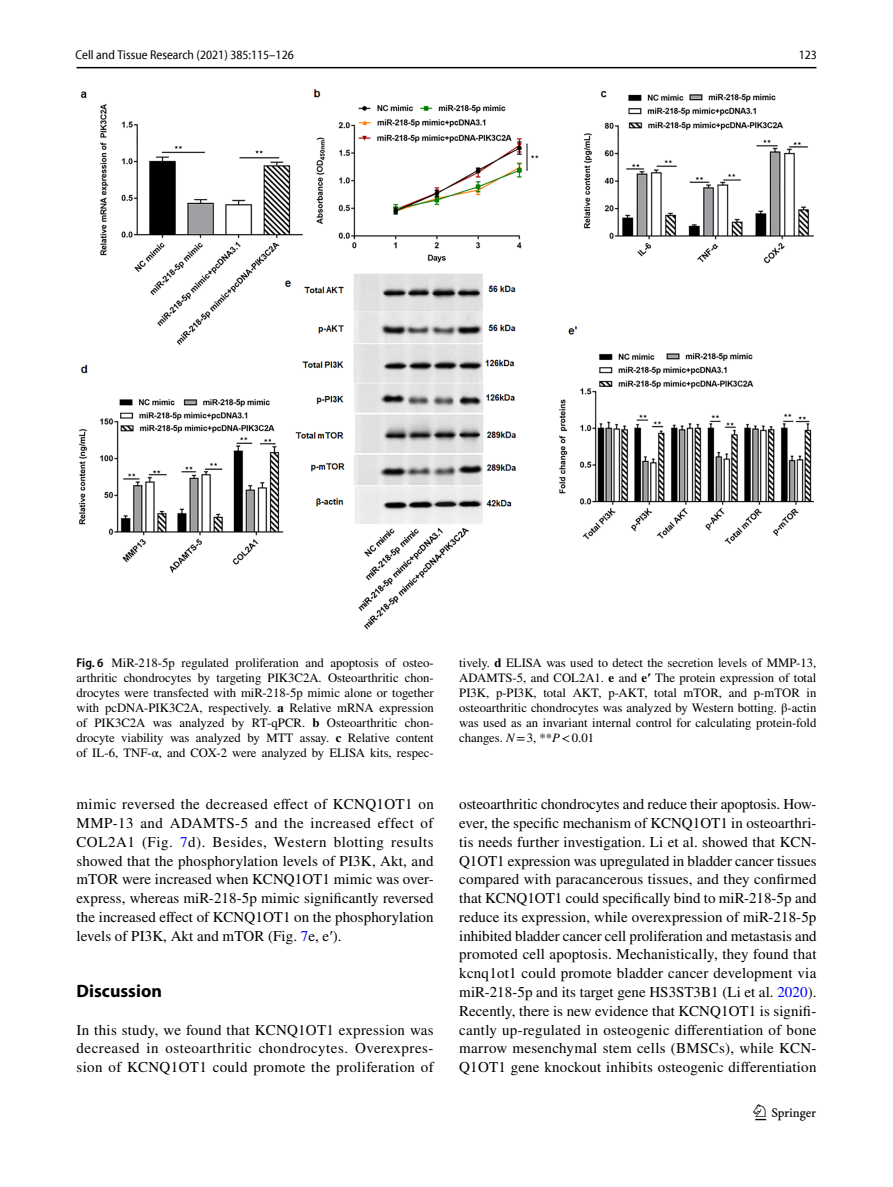
<style>
.page{position:relative;width:893px;height:1187px;background:#fff}
.page>*{position:absolute;margin:0;border:0;box-sizing:border-box;transform-origin:0 0}
.t1{font:22.5px "Springnew Regular 3";color:#000}
.t2{font:700 18px "Myriad Pro";color:#000}
.t3{font:15px/18.8px "STIX";letter-spacing:.015em;color:#000;text-align:justify}
.t4{font:12.75px/15px "STIX";color:#000;text-align:justify}
.t5{font:semi-condensed 12.75px "Myriad Pro Unic";color:#000}
.s1{font-family:"Myriad Pro";font-weight:600;font-stretch:semi-condensed}
.s2{font-weight:700}
.s3{font-family:"Times New Roman";font-weight:700}
.s4{font-style:italic}
.s5{color:#00f}
.s6{font-family:"Times New Roman"}
</style>
<div class="page">
<hr style="left:77px;top:67px;width:739px;height:1px;background:#000">
<img style="left:78px;top:89px;width:737px;height:541px">
<p class="t5" style="left:76px;top:50px;width:220px">Cell and Tissue Research (2021) 385:115–126</p>
<p class="t5" style="left:799px;top:50px;width:20px">123</p>
<p class="t4" style="left:77px;top:655px;width:359px"><span class="s1">Fig. 6</span> MiR-218-5p regulated proliferation and apoptosis of osteo&shy;arthritic chondrocytes by targeting PIK3C2A. Osteoarthritic chon&shy;drocytes were transfected with miR-218-5p mimic alone or together with pcDNA-PIK3C2A, respectively. <span class="s2">a</span> Relative mRNA expression of PIK3C2A was analyzed by RT-qPCR. <span class="s2">b</span> Osteoarthritic chon&shy;drocyte viability was analyzed by MTT assay. <span class="s2">c</span> Relative content of IL-6, TNF-α, and COX-2 were analyzed by ELISA kits, respec-</p>
<p class="t4" style="left:459px;top:655px;width:359px">tively. <span class="s2">d</span> ELISA was used to detect the secretion levels of MMP-13, ADAMTS-5, and COL2A1. <span class="s2">e</span> and <span class="s2">e</span><span class="s3">′</span> The protein expression of total PI3K, p-PI3K, total AKT, p-AKT, total mTOR, and p-mTOR in osteoarthritic chondrocytes was analyzed by Western botting. β-actin was used as an invariant internal control for calculating protein-fold changes. <span class="s4">N</span>=3, **<span class="s4">P</span>&lt;0.01</p>
<p class="t3" style="left:77px;top:796px;width:359px">mimic reversed the decreased effect of KCNQ1OT1 on MMP-13 and ADAMTS-5 and the increased effect of COL2A1 (Fig. <span class="s5">7</span>d). Besides, Western blotting results showed that the phosphorylation levels of PI3K, Akt, and mTOR were increased when KCNQ1OT1 mimic was over&shy;express, whereas miR-218-5p mimic significantly reversed the increased effect of KCNQ1OT1 on the phosphorylation levels of PI3K, Akt and mTOR (Fig. <span class="s5">7</span>e, e<span class="s6">′</span>).</p>
<p class="t2" style="left:77px;top:979px;width:87px">Discussion</p>
<p class="t3" style="left:77px;top:1021px;width:359px">In this study, we found that KCNQ1OT1 expression was decreased in osteoarthritic chondrocytes. Overexpres&shy;sion of KCNQ1OT1 could promote the proliferation of</p>
<p class="t3" style="left:459px;top:796px;width:359px">osteoarthritic chondrocytes and reduce their apoptosis. How&shy;ever, the specific mechanism of KCNQ1OT1 in osteoarthri&shy;tis needs further investigation. Li et al. showed that KCN-Q1OT1 expression was upregulated in bladder cancer tissues compared with paracancerous tissues, and they confirmed that KCNQ1OT1 could specifically bind to miR-218-5p and reduce its expression, while overexpression of miR-218-5p inhibited bladder cancer cell proliferation and metastasis and promoted cell apoptosis. Mechanistically, they found that kcnq1ot1 could promote bladder cancer development via miR-218-5p and its target gene HS3ST3B1 (Li et al. <span class="s5">2020</span>).<br>Recently, there is new evidence that KCNQ1OT1 is signifi&shy;cantly up-regulated in osteogenic differentiation of bone marrow mesenchymal stem cells (BMSCs), while KCN-Q1OT1 gene knockout inhibits osteogenic differentiation</p>
<h1 class="t1" style="left:755px;top:1104px;width:62px">1 3</h1>
</div>
